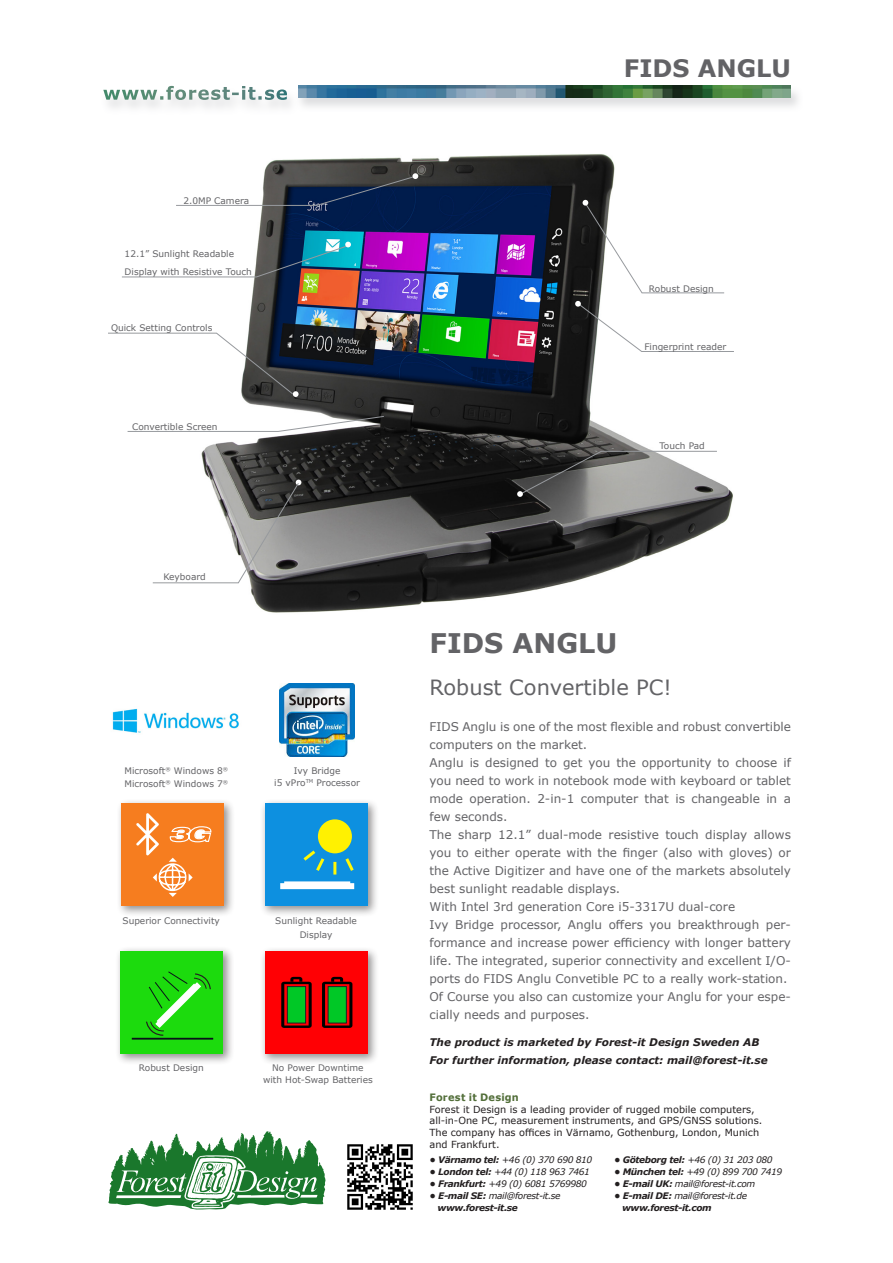
<style>
.page{position:relative;width:893px;height:1263px;background:#fff}
.page>*{position:absolute;margin:0;border:0;box-sizing:border-box;transform-origin:0 0}
.Huvudrubrik{font:700 27px "Verdana";color:#636366}
.Artikel{font:700 24px "Verdana";color:#636366}
.Huvudrubrik-2{font:21px "Verdana";color:#636366}
.Brödtext{font:12px/18px "Verdana";color:#636366;text-align:justify}
.Pris_odyl{font:italic 700 10.5px "Verdana";color:#231f20}
.Forest_kontakt{font:700 10.2px "Verdana";letter-spacing:.025em;color:#526e39;scale:.96 1}
.Forest_kontakt-2{font:9.75px/11.7px "Verdana";color:#231f20}
.Forest_kontakt-3{font:italic 9px "Verdana";letter-spacing:-.04em;color:#231f20}
.Brödtext-2{font:9px/18px "Verdana";color:#636366}
.Punkter{font:9px "Verdana";color:#636366}
.Forest_kontakt-4{font:italic 700 9px "Verdana";letter-spacing:-.04em;color:#231f20}
.s1{font-weight:700}
</style>
<div class="page">
<div style="left:294px;top:85px;width:509px;height:28px;background:#a8a9ad;opacity:.4"></div>
<img style="left:299px;top:86px;width:492px;height:11px">
<div style="left:100px;top:86px;width:199px;height:29px;background:#a8a9ad;opacity:.4"></div>
<svg style="left:103px;top:86px;width:142px;height:14px"></svg>
<div style="left:259px;top:946px;width:120px;height:119px;background:#231f20;opacity:.5"></div>
<div style="left:265px;top:951px;width:103px;height:103px;background:#ff0004"></div>
<img style="left:347px;top:1144px;width:66px;height:66px">
<svg style="left:281px;top:977px;width:31px;height:51px;background:#474f11"></svg>
<svg style="left:322px;top:977px;width:30px;height:51px"></svg>
<div style="left:260px;top:798px;width:119px;height:119px;background:#231f20;opacity:.5"></div>
<div style="left:265px;top:803px;width:103px;height:103px;background:#0d90e0"></div>
<div style="left:116px;top:798px;width:119px;height:119px;background:#231f20;opacity:.5"></div>
<div style="left:121px;top:803px;width:103px;height:103px;background:#f67d1f"></div>
<svg style="left:108px;top:1131px;width:217px;height:78px"></svg>
<img style="left:279px;top:683px;width:76px;height:73px">
<img style="left:192px;top:154px;width:541px;height:459px">
<svg style="left:517px;top:451px;width:200px;height:46px;background:#838382"></svg>
<svg style="left:583px;top:200px;width:141px;height:93px"></svg>
<svg style="left:122px;top:242px;width:229px;height:35px"></svg>
<svg style="left:176px;top:173px;width:242px;height:33px"></svg>
<div style="left:280px;top:883px;width:74px;height:6px;background:#fff"></div>
<hr style="left:284px;top:881px;width:66px;height:3px;background:#fff">
<div style="left:318px;top:819px;width:34px;height:34px;background:#fff101;border-radius:50%"></div>
<svg style="left:333px;top:862px;width:3px;height:12px"></svg>
<svg style="left:345px;top:858px;width:9px;height:13px"></svg>
<svg style="left:303px;top:847px;width:24px;height:24px"></svg>
<svg style="left:136px;top:813px;width:76px;height:84px"></svg>
<div style="left:115px;top:946px;width:119px;height:119px;background:#231f20;opacity:.5"></div>
<div style="left:121px;top:951px;width:102px;height:103px;background:#1cdb0d"></div>
<hr style="left:132px;top:1038px;width:81px;height:1px;background:#091219">
<svg style="left:146px;top:971px;width:65px;height:65px"></svg>
<img style="left:112px;top:708px;width:127px;height:25px">
<svg style="left:127px;top:416px;width:257px;height:16px"></svg>
<svg style="left:108px;top:333px;width:191px;height:64px"></svg>
<svg style="left:152px;top:480px;width:149px;height:103px"></svg>
<svg style="left:575px;top:301px;width:159px;height:51px"></svg>
<p class="Brödtext-2" style="left:183px;top:191px;width:67px">2.0MP Camera</p>
<p class="Brödtext-2" style="left:125px;top:245px;width:129px">12.1” Sunlight Readable<br>Display with Resistive Touch</p>
<p class="Brödtext-2" style="left:111px;top:319px;width:103px">Quick Setting Controls</p>
<p class="Brödtext-2" style="left:132px;top:418px;width:87px">Convertible Screen</p>
<p class="Brödtext-2" style="left:163px;top:568px;width:44px">Keyboard</p>
<p class="Punkter" style="left:125px;top:764px;width:105px">Microsoft<sup>®</sup> Windows 8<sup>®</sup></p>
<p class="Punkter" style="left:125px;top:778px;width:105px">Microsoft<sup>®</sup> Windows 7<sup>®</sup></p>
<p class="Brödtext-2" style="left:294px;top:761px;width:48px">Ivy Bridge</p>
<p class="Brödtext-2" style="left:274px;top:773px;width:87px">i5 vPro<sup>TM</sup> Processor</p>
<p class="Punkter" style="left:123px;top:915px;width:99px">Superior Connectivity</p>
<p class="Punkter" style="left:275px;top:915px;width:83px">Sunlight Readable</p>
<p class="Punkter" style="left:300px;top:928px;width:34px">Display</p>
<p class="Brödtext-2" style="left:139px;top:1058px;width:66px">Robust Design</p>
<p class="Brödtext-2" style="left:263px;top:1061px;width:111px;line-height:12px;text-align:center">No Power Downtime with Hot-Swap Batteries</p>
<p class="Artikel" style="left:624px;top:51px;width:169px">FIDS ANGLU</p>
<p class="Brödtext-2" style="left:649px;top:279px;width:66px">Robust Design</p>
<p class="Brödtext-2" style="left:644px;top:337px;width:83px">Fingerprint reader</p>
<p class="Brödtext-2" style="left:659px;top:436px;width:47px">Touch Pad</p>
<p class="Huvudrubrik" style="left:429px;top:624px;width:189px">FIDS ANGLU</p>
<p class="Huvudrubrik-2" style="left:429px;top:673px;width:244px">Robust Convertible PC!</p>
<p class="Brödtext" style="left:429px;top:717px;width:363px">FIDS Anglu is one of the most flexible and robust convertible computers on the market.</p>
<p class="Brödtext" style="left:429px;top:753px;width:363px">Anglu is designed to get you the opportunity to choose if you need to work in notebook mode with keyboard or tablet mode operation. 2-in-1 computer that is changeable in a few seconds.</p>
<p class="Brödtext" style="left:429px;top:825px;width:363px">The sharp 12.1” dual-mode resistive touch display allows you to either operate with the finger (also with gloves) or the Active Digitizer and have one of the markets absolutely best sunlight readable displays.</p>
<p class="Brödtext" style="left:429px;top:897px;width:307px">With Intel 3rd generation Core i5-3317U dual-core</p>
<p class="Brödtext" style="left:429px;top:915px;width:363px">Ivy Bridge processor, Anglu offers you breakthrough per&shy;formance and increase power efficiency with longer battery life. The integrated, superior connectivity and excellent I/O&shy;ports do FIDS Anglu Convetible PC to a really work-station.</p>
<p class="Brödtext" style="left:429px;top:987px;width:363px">Of Course you also can customize your Anglu for your espe&shy;cially needs and purposes.</p>
<p class="Pris_odyl" style="left:429px;top:1034px;width:331px">The product is marketed by Forest-it Design Sweden AB</p>
<p class="Pris_odyl" style="left:429px;top:1052px;width:340px">For further information, please contact: mail@forest-it.se</p>
<p class="Forest_kontakt" style="left:429px;top:1090px;width:95px">Forest it Design</p>
<p class="Forest_kontakt-2" style="left:429px;top:1103px;width:334px">Forest it Design is a leading provider of rugged mobile computers, all-in-One PC, measurement instruments, and GPS/GNSS solutions.</p>
<p class="Forest_kontakt-2" style="left:429px;top:1126px;width:331px">The company has offices in Värnamo, Gothenburg, London, Munich and Frankfurt.</p>
<p class="Forest_kontakt-3" style="left:429px;top:1153px;width:164px"><span class="s1">• Värnamo tel:</span> +46 (0) 370 690 810</p>
<p class="Forest_kontakt-3" style="left:614px;top:1153px;width:160px"><span class="s1">• Göteborg tel:</span> +46 (0) 31 203 080</p>
<p class="Forest_kontakt-3" style="left:429px;top:1165px;width:162px"><span class="s1">• London tel:</span> +44 (0) 118 963 7461</p>
<p class="Forest_kontakt-3" style="left:614px;top:1165px;width:170px"><span class="s1">• München tel:</span> +49 (0) 899 700 7419</p>
<p class="Forest_kontakt-3" style="left:429px;top:1177px;width:159px"><span class="s1">• Frankfurt:</span> +49 (0) 6081 5769980</p>
<p class="Forest_kontakt-3" style="left:614px;top:1177px;width:143px"><span class="s1">• E-mail UK:</span> mail@forest-it.com</p>
<p class="Forest_kontakt-3" style="left:429px;top:1189px;width:133px"><span class="s1">• E-mail SE:</span> mail@forest-it.se</p>
<p class="Forest_kontakt-3" style="left:614px;top:1189px;width:135px"><span class="s1">• E-mail DE:</span> mail@forest-it.de</p>
<p class="Forest_kontakt-4" style="left:438px;top:1201px;width:82px">www.forest-it.se</p>
<p class="Forest_kontakt-4" style="left:622px;top:1201px;width:91px">www.forest-it.com</p>
</div>
